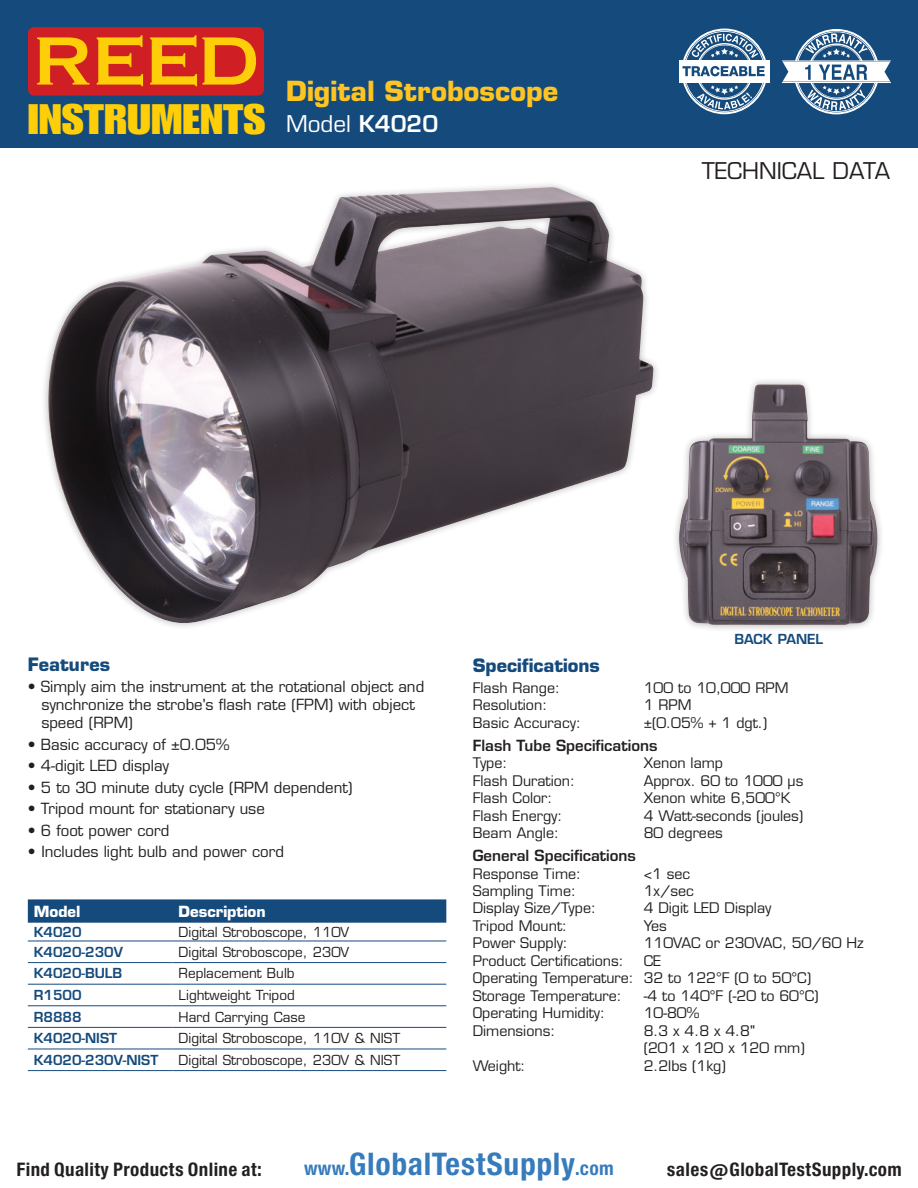
<style>
.page{position:relative;width:918px;height:1188px;background:#fff}
.page>*{position:absolute;margin:0;border:0;box-sizing:border-box;transform-origin:0 0}
.t1{font:41.7px "Impact LT Std";color:#fece08;scale:1.19 1}
.t2{font:29.7px "Europa Gro Nr 2 SBOP Bol Con";letter-spacing:.02em;color:#367bbc}
.t3{font:700 27px "Eurostile LT Std";color:#fec422}
.t4{font:22.5px "Eurostile LT Std";color:#231f20}
.t5{font:22.5px "Eurostile LT Std";color:#fff}
.t6{font:700 18px "Eurostile LT Std";color:#144a7c}
.t7{font:17.85px "Europa Gro Nr 2 SBOP Bol Con";letter-spacing:.02em;color:#231f20}
.t8{font:15px/18px "Eurostile LT Std";color:#231f20}
.t9{font:600 15px "Eurostile LT Std";color:#231f20}
.t10{font:700 15px "Eurostile LT Std";color:#fff}
.t11{font:14.25px/17.4px "Eurostile LT Std";color:#231f20}
.t12{font:13.5px "Eurostile LT Std";color:#231f20}
.t13{font:600 13.5px "Eurostile LT Std";color:#144a7c}
.s1{font-weight:600}
.s2{font-size:18.3px}
</style>
<div class="page">
<div style="left:0;top:0;width:918px;height:148px;background:#144a7c"></div>
<svg style="left:782px;top:29px;width:109px;height:85px"></svg>
<div style="left:28px;top:27px;width:236px;height:69px;background:#d01e25;border-radius:6px"></div>
<svg style="left:37px;top:37px;width:52px;height:48px"></svg>
<svg style="left:97px;top:35px;width:46px;height:51px"></svg>
<svg style="left:150px;top:35px;width:106px;height:51px"></svg>
<img style="left:46px;top:187px;width:608px;height:440px">
<svg style="left:28px;top:899px;width:418px;height:24px;background:#1b4f80"></svg>
<hr style="left:28px;top:941px;width:145px;height:1px;background:#144a7c">
<hr style="left:173px;top:941px;width:273px;height:1px;background:#144a7c">
<hr style="left:28px;top:962px;width:145px;height:1px;background:#144a7c">
<hr style="left:173px;top:962px;width:273px;height:1px;background:#144a7c">
<hr style="left:28px;top:984px;width:145px;height:1px;background:#144a7c">
<hr style="left:173px;top:984px;width:273px;height:1px;background:#144a7c">
<hr style="left:28px;top:1005px;width:145px;height:1px;background:#144a7c">
<hr style="left:173px;top:1005px;width:273px;height:1px;background:#144a7c">
<hr style="left:28px;top:1027px;width:145px;height:1px;background:#144a7c">
<hr style="left:173px;top:1027px;width:273px;height:1px;background:#144a7c">
<hr style="left:28px;top:1049px;width:145px;height:1px;background:#144a7c">
<hr style="left:173px;top:1049px;width:273px;height:1px;background:#144a7c">
<hr style="left:28px;top:1070px;width:145px;height:1px;background:#144a7c">
<hr style="left:173px;top:1070px;width:273px;height:1px;background:#144a7c">
<div style="left:672px;top:377px;width:212px;height:255px;background:#231f20;opacity:.3"></div>
<img style="left:679px;top:384px;width:199px;height:241px">
<svg style="left:683px;top:83px;width:83px;height:31px"></svg>
<div style="left:679px;top:62px;width:91px;height:19px;background:#fff"></div>
<hr style="left:679px;top:60px;width:91px;height:1px;background:#fff">
<hr style="left:679px;top:82px;width:91px;height:1px;background:#fff">
<svg style="left:682px;top:29px;width:84px;height:47px"></svg>
<h1 class="t1" style="left:28px;top:95px;width:201px">INSTRUMENTS</h1>
<h3 class="t3" style="left:286px;top:75px;width:274px">Digital Stroboscope</h3>
<h3 class="t5" style="left:286px;top:110px;width:154px">Model <span class="s1">K4020</span></h3>
<h3 class="t4" style="left:702px;top:157px;width:190px">TECHNICAL DATA</h3>
<p class="t13" style="left:734px;top:630px;width:90px">BACK PANEL</p>
<p class="t6" style="left:28px;top:653px;width:84px">Features</p>
<p class="t8" style="left:41px;top:678px;width:384px;text-indent:-14px">• Simply aim the instrument at the rotational object and synchronize the strobe's flash rate (FPM) with object speed (RPM)</p>
<p class="t8" style="left:28px;top:735px;width:203px">• Basic accuracy of ±0.05%</p>
<p class="t8" style="left:28px;top:757px;width:143px">• 4-digit LED display</p>
<p class="t8" style="left:28px;top:778px;width:326px">• 5 to 30 minute duty cycle (RPM dependent)</p>
<p class="t8" style="left:28px;top:800px;width:239px">• Tripod mount for stationary use</p>
<p class="t8" style="left:28px;top:821px;width:143px">• 6 foot power cord</p>
<p class="t8" style="left:28px;top:843px;width:258px">• Includes light bulb and power cord</p>
<p class="t10" style="left:34px;top:902px;width:48px">Model</p>
<p class="t10" style="left:179px;top:902px;width:89px">Description</p>
<p class="t13" style="left:34px;top:923px;width:49px">K4020</p>
<p class="t12" style="left:179px;top:924px;width:172px">Digital Stroboscope, 110V</p>
<p class="t13" style="left:34px;top:943px;width:91px">K4020-230V</p>
<p class="t12" style="left:179px;top:944px;width:172px">Digital Stroboscope, 230V</p>
<p class="t13" style="left:34px;top:965px;width:90px">K4020-BULB</p>
<p class="t12" style="left:179px;top:965px;width:118px">Replacement Bulb</p>
<p class="t13" style="left:34px;top:987px;width:49px">R1500</p>
<p class="t12" style="left:179px;top:987px;width:118px">Lightweight Tripod</p>
<p class="t13" style="left:34px;top:1008px;width:49px">R8888</p>
<p class="t12" style="left:179px;top:1009px;width:128px">Hard Carrying Case</p>
<p class="t13" style="left:34px;top:1030px;width:85px">K4020-NIST</p>
<p class="t12" style="left:179px;top:1030px;width:223px">Digital Stroboscope, 110V &amp; NIST</p>
<p class="t13" style="left:34px;top:1051px;width:126px">K4020-230V-NIST</p>
<p class="t12" style="left:179px;top:1052px;width:223px">Digital Stroboscope, 230V &amp; NIST</p>
<p class="t6" style="left:473px;top:654px;width:129px">Specifications</p>
<p class="t11" style="left:473px;top:679px;width:89px">Flash Range:</p>
<p class="t11" style="left:644px;top:679px;width:146px">100 to 10,000 RPM</p>
<p class="t11" style="left:473px;top:697px;width:76px">Resolution:</p>
<p class="t11" style="left:644px;top:697px;width:49px">1 RPM</p>
<p class="t11" style="left:473px;top:714px;width:110px">Basic Accuracy:</p>
<p class="t11" style="left:644px;top:714px;width:125px">±(0.05% + 1 dgt.)</p>
<p class="t9" style="left:473px;top:736px;width:186px">Flash Tube Specifications</p>
<p class="t11" style="left:473px;top:754px;width:36px">Type:</p>
<p class="t11" style="left:644px;top:754px;width:81px">Xenon lamp</p>
<p class="t11" style="left:473px;top:772px;width:104px">Flash Duration:</p>
<p class="t11" style="left:644px;top:772px;width:161px">Approx. 60 to 1000 µs</p>
<p class="t11" style="left:473px;top:789px;width:81px">Flash Color:</p>
<p class="t11" style="left:644px;top:789px;width:148px">Xenon white 6,500°K</p>
<p class="t11" style="left:473px;top:807px;width:91px">Flash Energy:</p>
<p class="t11" style="left:644px;top:807px;width:161px">4 Watt-seconds (joules)</p>
<p class="t11" style="left:473px;top:824px;width:88px">Beam Angle:</p>
<p class="t11" style="left:644px;top:824px;width:81px">80 degrees</p>
<p class="t9" style="left:473px;top:846px;width:165px">General Specifications</p>
<p class="t11" style="left:473px;top:865px;width:110px">Response Time:</p>
<p class="t11" style="left:644px;top:865px;width:48px">&lt;1 sec</p>
<p class="t11" style="left:473px;top:882px;width:105px">Sampling Time:</p>
<p class="t11" style="left:644px;top:882px;width:52px">1x/sec</p>
<p class="t11" style="left:473px;top:900px;width:125px">Display Size/Type:</p>
<p class="t11" style="left:644px;top:900px;width:129px">4 Digit LED Display</p>
<p class="t11" style="left:473px;top:917px;width:96px">Tripod Mount:</p>
<p class="t11" style="left:644px;top:917px;width:25px">Yes</p>
<p class="t11" style="left:473px;top:935px;width:97px">Power Supply:</p>
<p class="t11" style="left:644px;top:935px;width:221px">110VAC or 230VAC, 50/60 Hz</p>
<p class="t11" style="left:473px;top:952px;width:153px">Product Certifications:</p>
<p class="t11" style="left:473px;top:952px;width:340px;text-indent:171px">CE<br>Operating Temperature: 32 to 122°F (0 to 50°C)<br>Storage Temperature:</p>
<p class="t11" style="left:644px;top:987px;width:176px">-4 to 140°F (-20 to 60°C)</p>
<p class="t11" style="left:473px;top:1004px;width:134px">Operating Humidity:</p>
<p class="t11" style="left:644px;top:1004px;width:57px">10-80%</p>
<p class="t11" style="left:473px;top:1022px;width:84px">Dimensions:</p>
<p class="t11" style="left:644px;top:1022px;width:163px">8.3 x 4.8 x 4.8"<br>(201 x 120 x 120 mm)</p>
<p class="t11" style="left:473px;top:1057px;width:54px">Weight:</p>
<p class="t11" style="left:644px;top:1057px;width:84px">2.2lbs (1kg)</p>
<p class="t7" style="left:16px;top:1159px;width:247px">Find Quality Products Online at:</p>
<h2 class="t2" style="left:304px;top:1147px;width:311px"><span class="s2">www.</span>GlobalTestSupply<span class="s2">.com</span></h2>
<p class="t7" style="left:667px;top:1159px;width:236px">sales@GlobalTestSupply.com</p>
</div>
